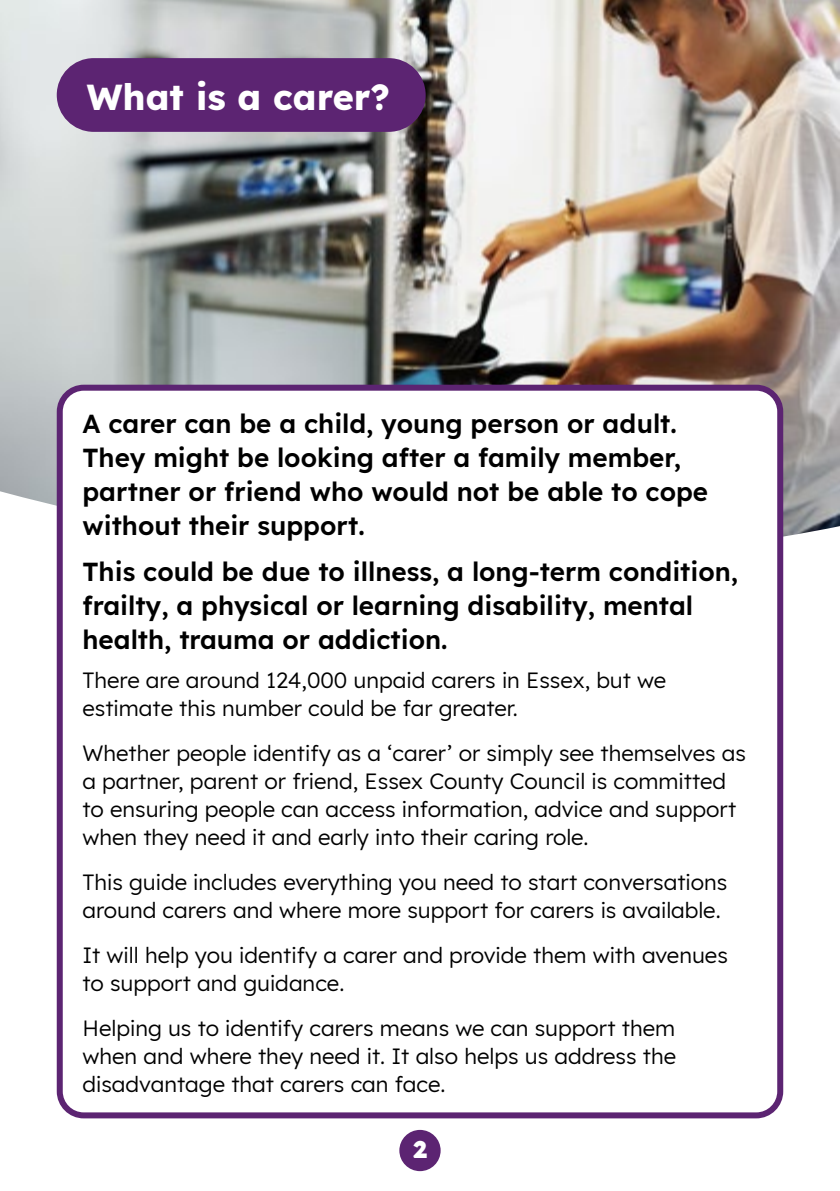
<style>
.page{position:relative;width:840px;height:1191px;background:#fff}
.page>*{position:absolute;margin:0;border:0;box-sizing:border-box;transform-origin:0 0}
.Header_2{font:700 36px "Lexend";color:#fff}
.Intro{font:600 26px/34px "Lexend";color:#000}
.t1{font:800 24px "Lexend";color:#fff}
.Body_Copy{font:22px/28px "Lexend";color:#000}
</style>
<div class="page">
<img style="left:0;top:0;width:839px;height:537px">
<div style="left:57px;top:58px;width:368px;height:74px;background:#5c2472;border-radius:37px"></div>
<div style="left:60px;top:388px;width:719px;height:727px;background:#fff;border-radius:24px"></div>
<div style="left:57px;top:385px;width:725px;height:733px;border:6px solid #5c2472;border-radius:24px"></div>
<div style="left:399px;top:1129px;width:41px;height:42px;background:#5c2472;border-radius:50%"></div>
<h2 class="Header_2" style="left:87px;top:68px;width:304px">What is a carer?</h2>
<p class="Intro" style="left:82px;top:405px;width:627px">A carer can be a child, young person or adult.<br>They might be looking after a family member, partner or friend who would not be able to cope without their support.</p>
<p class="Intro" style="left:82px;top:553px;width:656px">This could be due to illness, a long-term condition, frailty, a physical or learning disability, mental health, trauma or addiction.</p>
<p class="Body_Copy" style="left:82px;top:665px;width:585px">There are around 124,000 unpaid carers in Essex, but we estimate this number could be far greater.</p>
<p class="Body_Copy" style="left:82px;top:738px;width:664px">Whether people identify as a ‘carer’ or simply see themselves as a partner, parent or friend, Essex County Council is committed to ensuring people can access information, advice and support when they need it and early into their caring role.</p>
<p class="Body_Copy" style="left:82px;top:867px;width:646px">This guide includes everything you need to start conversations around carers and where more support for carers is available.</p>
<p class="Body_Copy" style="left:82px;top:940px;width:646px">It will help you identify a carer and provide them with avenues to support and guidance.</p>
<p class="Body_Copy" style="left:82px;top:1013px;width:595px;text-align:justify">Helping us to identify carers means we can support them when and where they need it. It also helps us address the disadvantage that carers can face.</p>
<p class="t1" style="left:413px;top:1129px;width:15px">2</p>
</div>
